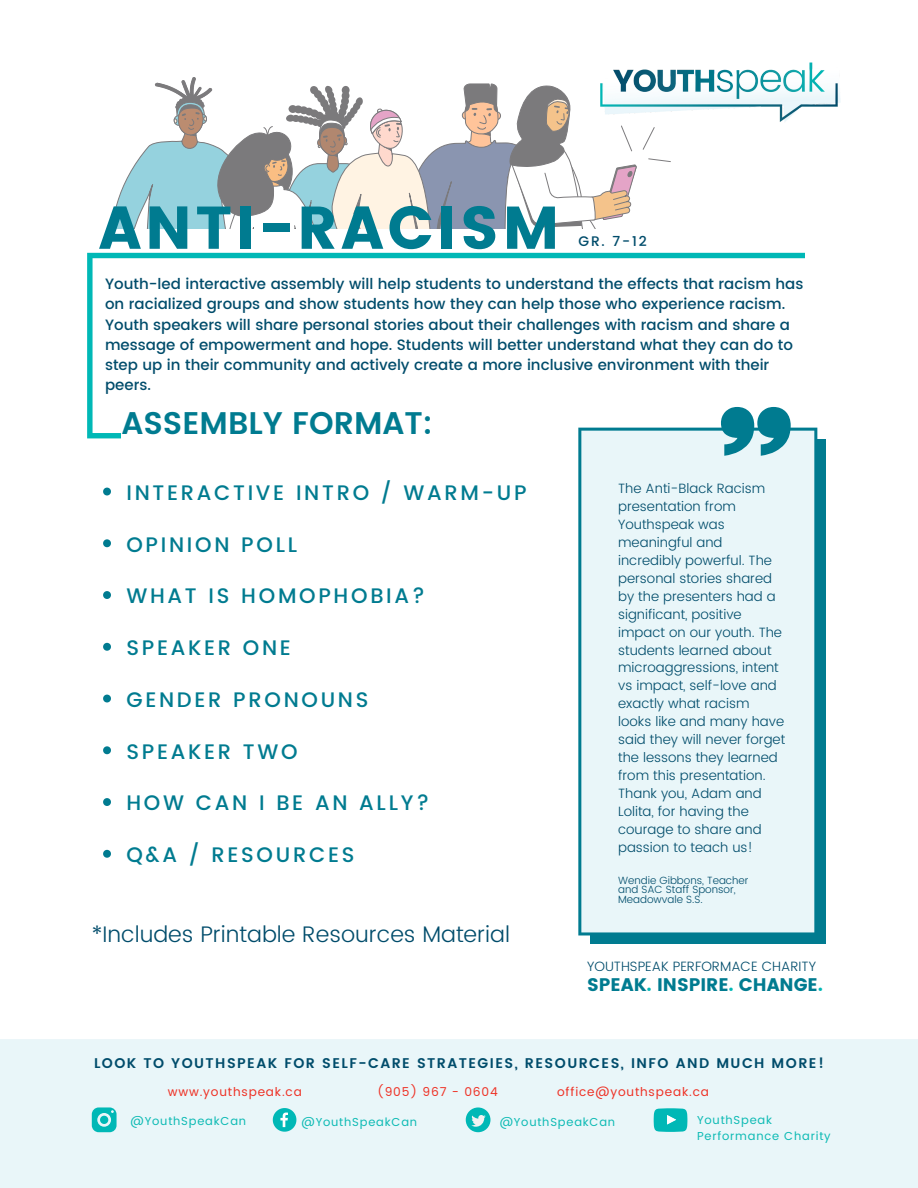
<style>
.page{position:relative;width:918px;height:1188px;background:#fff}
.page>*{position:absolute;margin:0;border:0;box-sizing:border-box;transform-origin:0 0}
.t1{font:60.15px "Poppins";letter-spacing:.06em;color:#007b90}
.t2{font:600 31.2px "Poppins";color:#007b90}
.t3{font:300 22.5px "Poppins";color:#004c6b}
.t4{font:500 21px "Poppins";letter-spacing:.13em;color:#007b90}
.t5{font:18.15px "Poppins";color:#007b90}
.t6{font:500 15px/20.2px "Poppins";color:#004c6b}
.t7{font:600 14.1px "Poppins";letter-spacing:.105em;color:#004c6b}
.t8{font:500 13.8px "Poppins";color:#004c6b}
.t9{font:300 13.5px/18px "Poppins";color:#004c6b}
.t10{font:12.15px "Poppins";letter-spacing:.07em;color:#ee3125}
.t11{font:11.55px "Poppins";letter-spacing:.07em;color:#0cbab4}
.t12{font:300 10.5px/9.6px "Poppins";color:#004c6b}
.s1{color:#00b8b6}
</style>
<div class="page">
<div style="left:0;top:1039px;width:918px;height:149px;background:#e9f6f9"></div>
<svg style="left:273px;top:1108px;width:23px;height:24px"></svg>
<svg style="left:654px;top:1108px;width:33px;height:24px"></svg>
<div style="left:466px;top:1107px;width:24px;height:25px;background:#00b8b6;border-radius:50%"></div>
<svg style="left:471px;top:1115px;width:15px;height:12px"></svg>
<svg style="left:92px;top:1107px;width:25px;height:25px"></svg>
<svg style="left:87px;top:253px;width:718px;height:185px"></svg>
<svg style="left:109px;top:77px;width:562px;height:152px"></svg>
<img style="left:563px;top:62px;width:278px;height:74px">
<svg style="left:103px;top:488px;width:8px;height:7px"></svg>
<svg style="left:103px;top:539px;width:8px;height:8px"></svg>
<svg style="left:103px;top:591px;width:8px;height:8px"></svg>
<svg style="left:103px;top:643px;width:8px;height:8px"></svg>
<svg style="left:103px;top:695px;width:8px;height:7px"></svg>
<svg style="left:103px;top:746px;width:8px;height:8px"></svg>
<svg style="left:103px;top:798px;width:8px;height:8px"></svg>
<svg style="left:103px;top:850px;width:8px;height:8px"></svg>
<div style="left:121px;top:407px;width:797px;height:47px;background:#fff"></div>
<div style="left:590px;top:439px;width:236px;height:505px;background:#007b90"></div>
<div style="left:578px;top:428px;width:239px;height:507px;background:#e9f6f9"></div>
<svg style="left:721px;top:407px;width:70px;height:49px"></svg>
<p class="t1" style="left:99px;top:193px;width:462px">ANTI-RACISM</p>
<p class="t8" style="left:579px;top:234px;width:70px">GR. 7-12</p>
<p class="t6" style="left:105px;top:274px;width:700px">Youth-led interactive assembly will help students to understand the effects that racism has on racialized groups and show students how they can help those who experience racism.<br>Youth speakers will share personal stories about their challenges with racism and share a message of empowerment and hope. Students will better understand what they can do to step up in their community and actively create a more inclusive environment with their peers.</p>
<p class="t2" style="left:121px;top:405px;width:313px">ASSEMBLY FORMAT:</p>
<p class="t4" style="left:126px;top:480px;width:402px">INTERACTIVE INTRO / WARM-UP</p>
<p class="t4" style="left:126px;top:532px;width:172px">OPINION POLL</p>
<p class="t4" style="left:126px;top:584px;width:300px">WHAT IS HOMOPHOBIA?</p>
<p class="t4" style="left:126px;top:636px;width:166px">SPEAKER ONE</p>
<p class="t4" style="left:126px;top:687px;width:244px">GENDER PRONOUNS</p>
<p class="t4" style="left:126px;top:739px;width:173px">SPEAKER TWO</p>
<p class="t4" style="left:126px;top:791px;width:305px">HOW CAN I BE AN ALLY?</p>
<p class="t4" style="left:126px;top:843px;width:229px">Q&amp;A / RESOURCES</p>
<p class="t3" style="left:92px;top:921px;width:420px">*Includes Printable Resources Material</p>
<p class="t9" style="left:618px;top:479px;width:169px">The Anti-Black Racism presentation from<br>Youthspeak was meaningful and incredibly powerful. The personal stories shared by the presenters had a significant, positive impact on our youth. The students learned about microaggressions, intent vs impact, self-love and exactly what racism looks like and many have said they will never forget the lessons they learned from this presentation.<br>Thank you, Adam and<br>Lolita, for having the courage to share and passion to teach us!</p>
<p class="t12" style="left:618px;top:875px;width:132px">Wendie Gibbons, Teacher and SAC Staff Sponsor,<br>Meadowvale S.S.</p>
<p class="t9" style="left:587px;top:957px;width:230px">YOUTHSPEAK PERFORMACE CHARITY</p>
<p class="t5" style="left:587px;top:975px;width:237px">SPEAK<span class="s1">.</span> INSPIRE<span class="s1">.</span> CHANGE<span class="s1">.</span></p>
<p class="t7" style="left:94px;top:1055px;width:731px">LOOK TO YOUTHSPEAK FOR SELF-CARE STRATEGIES, RESOURCES, INFO AND MUCH MORE!</p>
<p class="t10" style="left:377px;top:1085px;width:122px">(905) 967 - 0604</p>
<p class="t10" style="left:168px;top:1085px;width:136px">www.youthspeak.ca</p>
<p class="t10" style="left:557px;top:1085px;width:153px">office@youthspeak.ca</p>
<p class="t11" style="left:131px;top:1114px;width:117px">@YouthSpeakCan</p>
<p class="t11" style="left:302px;top:1115px;width:117px">@YouthSpeakCan</p>
<p class="t11" style="left:500px;top:1115px;width:117px">@YouthSpeakCan</p>
<p class="t11" style="left:697px;top:1113px;width:76px">YouthSpeak</p>
<p class="t11" style="left:697px;top:1129px;width:135px">Performance Charity</p>
</div>
